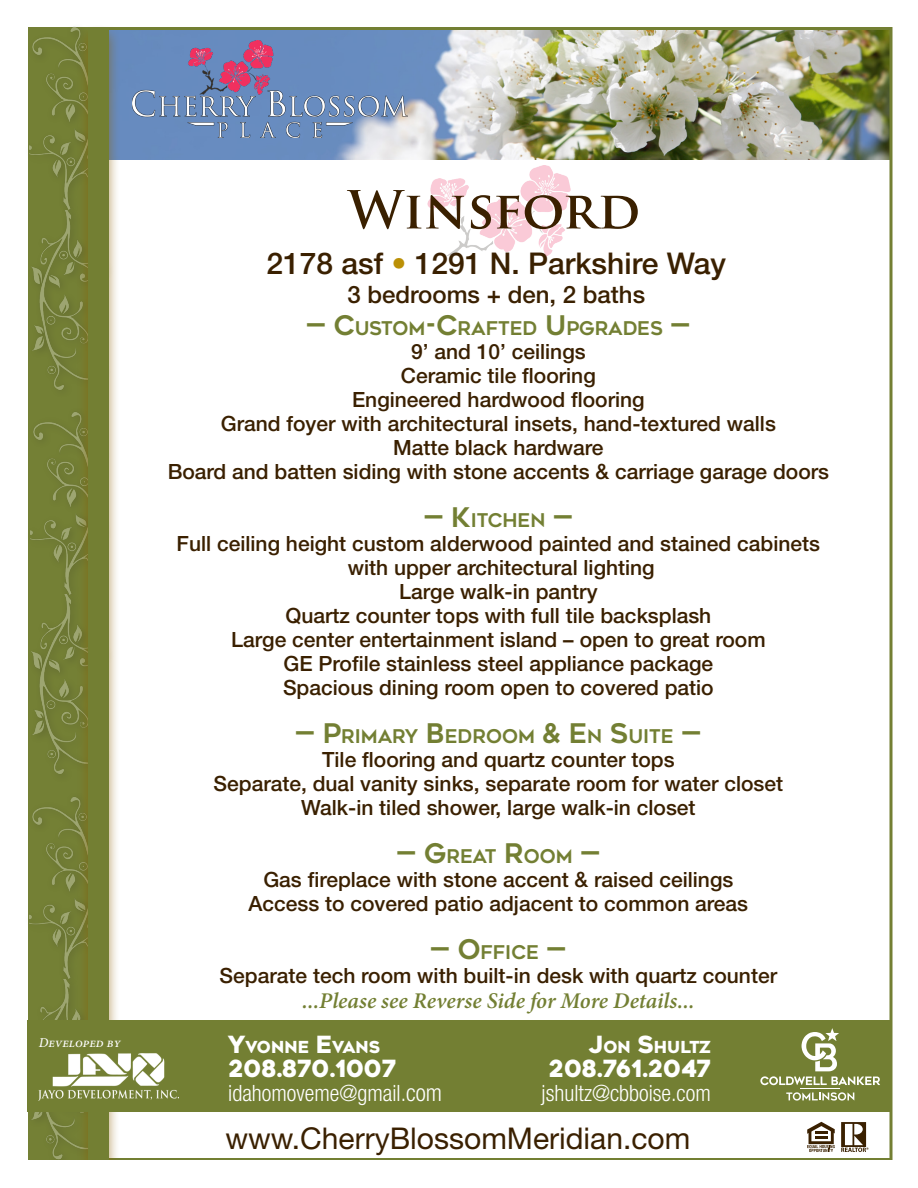
<style>
.page{position:relative;width:918px;height:1188px;background:#fff}
.page>*{position:absolute;margin:0;border:0;box-sizing:border-box;transform-origin:0 0}
.t1{font:700 51px "Trajan Pro";color:#3a2000}
.t2{font:30px "Helvetica Neue LT Std";color:#3a2000}
.t3{font:500 30px "Helvetica Neue LT Std";color:#3a2000}
.t4{font:500 24px "Helvetica Neue LT Std";color:#3a2000}
.t5{font:800 23.7px "Geometos Neue";color:#fff}
.t6{font:300 condensed 22.5px "Helvetica Neue LT Std";color:#fff}
.t7{font:italic 600 22.5px "Minion Pro";color:#737f33}
.t8{font:500 21px "Helvetica Neue LT Std";color:#3a2000}
.t9{font:700 18.9px "Geometos Neue";color:#737f33}
.t10{font:800 16.5px "Geometos Neue";color:#fff}
.t11{font:italic 500 13.5px "Minion Pro";color:#fff}
.s1{color:#bb9006}
.s2{font-size:27px}
.s3{font-size:23.7px}
</style>
<div class="page">
<img style="left:120px;top:31px;width:768px;height:129px">
<img style="left:28px;top:219px;width:49px;height:180px">
<svg style="left:841px;top:1122px;width:28px;height:30px"></svg>
<svg style="left:807px;top:1122px;width:28px;height:30px"></svg>
<img style="left:133px;top:40px;width:275px;height:98px">
<div style="left:25px;top:406px;width:88px;height:197px;background:#231f20;opacity:.75"></div>
<img style="left:30px;top:403px;width:47px;height:186px">
<img style="left:25px;top:595px;width:52px;height:189px">
<div style="left:23px;top:21px;width:88px;height:198px;background:#231f20;opacity:.75"></div>
<img style="left:29px;top:21px;width:80px;height:196px">
<div style="left:23px;top:791px;width:88px;height:197px;background:#231f20;opacity:.75"></div>
<img style="left:29px;top:787px;width:48px;height:187px">
<div style="left:25px;top:974px;width:88px;height:195px;background:#231f20;opacity:.75"></div>
<img style="left:23px;top:980px;width:54px;height:181px">
<div style="left:77px;top:25px;width:43px;height:1156px;background:#8c6000;opacity:.65"></div>
<div style="left:89px;top:27px;width:20px;height:1134px;background:#737f33"></div>
<div style="left:27px;top:1020px;width:864px;height:92px;background:#737f33"></div>
<svg style="left:760px;top:1028px;width:120px;height:57px"></svg>
<hr style="left:801px;top:1089px;width:39px;height:1px;background:#fff">
<svg style="left:786px;top:1092px;width:68px;height:9px"></svg>
<img style="left:39px;top:1054px;width:139px;height:47px">
<div style="left:30px;top:1161px;width:130px;height:21px;background:#fff"></div>
<img style="left:427px;top:165px;width:144px;height:92px">
<p class="t1" style="left:348px;top:178px;width:294px">Winsford</p>
<p class="t3" style="left:266px;top:245px;width:461px">2178 asf <span class="s1">•</span> 1291 N. Parkshire Way</p>
<p class="t4" style="left:348px;top:280px;width:299px">3 bedrooms + den, 2 baths</p>
<p class="t9" style="left:306px;top:317px;width:386px"><span class="s2">—</span> <span class="s2">C</span>USTOM<span class="s2">-C</span>RAFTED <span class="s2">U</span> PGRADES <span class="s2">—</span></p>
<p class="t8" style="left:411px;top:339px;width:176px">9’ and 10’ ceilings</p>
<p class="t8" style="left:401px;top:363px;width:196px">Ceramic tile flooring</p>
<p class="t8" style="left:352px;top:387px;width:294px">Engineered hardwood flooring</p>
<p class="t8" style="left:221px;top:411px;width:557px">Grand foyer with architectural insets, hand-textured walls</p>
<p class="t8" style="left:393px;top:435px;width:212px">Matte black hardware</p>
<p class="t8" style="left:168px;top:459px;width:663px">Board and batten siding with stone accents &amp; carriage garage doors</p>
<p class="t9" style="left:424px;top:509px;width:151px"><span class="s2">—</span> <span class="s2">K</span>ITCHEN <span class="s2">—</span></p>
<p class="t8" style="left:177px;top:531px;width:645px">Full ceiling height custom alderwood painted and stained cabinets</p>
<p class="t8" style="left:348px;top:555px;width:308px">with upper architectural lighting</p>
<p class="t8" style="left:399px;top:579px;width:200px">Large walk-in pantry</p>
<p class="t8" style="left:285px;top:603px;width:427px">Quartz counter tops with full tile backsplash</p>
<p class="t8" style="left:231px;top:627px;width:536px">Large center entertainment island – open to great room</p>
<p class="t8" style="left:284px;top:651px;width:431px">GE Profile stainless steel appliance package</p>
<p class="t8" style="left:283px;top:675px;width:432px">Spacious dining room open to covered patio</p>
<p class="t9" style="left:295px;top:725px;width:408px"><span class="s2">—</span> <span class="s2">P</span>RIMARY <span class="s2">B</span>EDROOM <span class="s2">&amp; E</span> N <span class="s2">S</span>UITE <span class="s2">—</span></p>
<p class="t8" style="left:322px;top:747px;width:354px">Tile flooring and quartz counter tops</p>
<p class="t8" style="left:214px;top:771px;width:571px">Separate, dual vanity sinks, separate room for water closet</p>
<p class="t8" style="left:301px;top:795px;width:396px">Walk-in tiled shower, large walk-in closet</p>
<p class="t9" style="left:397px;top:845px;width:205px"><span class="s2">—</span> <span class="s2">G</span>REAT <span class="s2">R</span>OOM <span class="s2">—</span></p>
<p class="t8" style="left:263px;top:867px;width:472px">Gas fireplace with stone accent &amp; raised ceilings</p>
<p class="t8" style="left:249px;top:891px;width:501px">Access to covered patio adjacent to common areas</p>
<p class="t9" style="left:430px;top:941px;width:138px"><span class="s2">—</span> <span class="s2">O</span>FFICE <span class="s2">—</span></p>
<p class="t8" style="left:220px;top:963px;width:559px">Separate tech room with built-in desk with quartz counter</p>
<p class="t7" style="left:302px;top:985px;width:394px">...Please see Reverse Side for More Details...</p>
<p class="t11" style="left:39px;top:1033px;width:83px">Developed by</p>
<p class="t10" style="left:228px;top:1037px;width:153px"><span class="s3">Y</span>VONNE <span class="s3">E</span>VANS</p>
<p class="t5" style="left:228px;top:1054px;width:170px">208.870.1007</p>
<p class="t6" style="left:228px;top:1080px;width:215px">idahomoveme@gmail.<span class="s3">com</span></p>
<p class="t10" style="left:589px;top:1037px;width:124px"><span class="s3">J</span>ON <span class="s3">S</span>HULTZ</p>
<p class="t5" style="left:549px;top:1054px;width:164px">208.761.2047</p>
<p class="t6" style="left:542px;top:1080px;width:171px">jshultz@cbboise.com</p>
<p class="t2" style="left:225px;top:1120px;width:466px">www.CherryBlossomMeridian.com</p>
</div>
